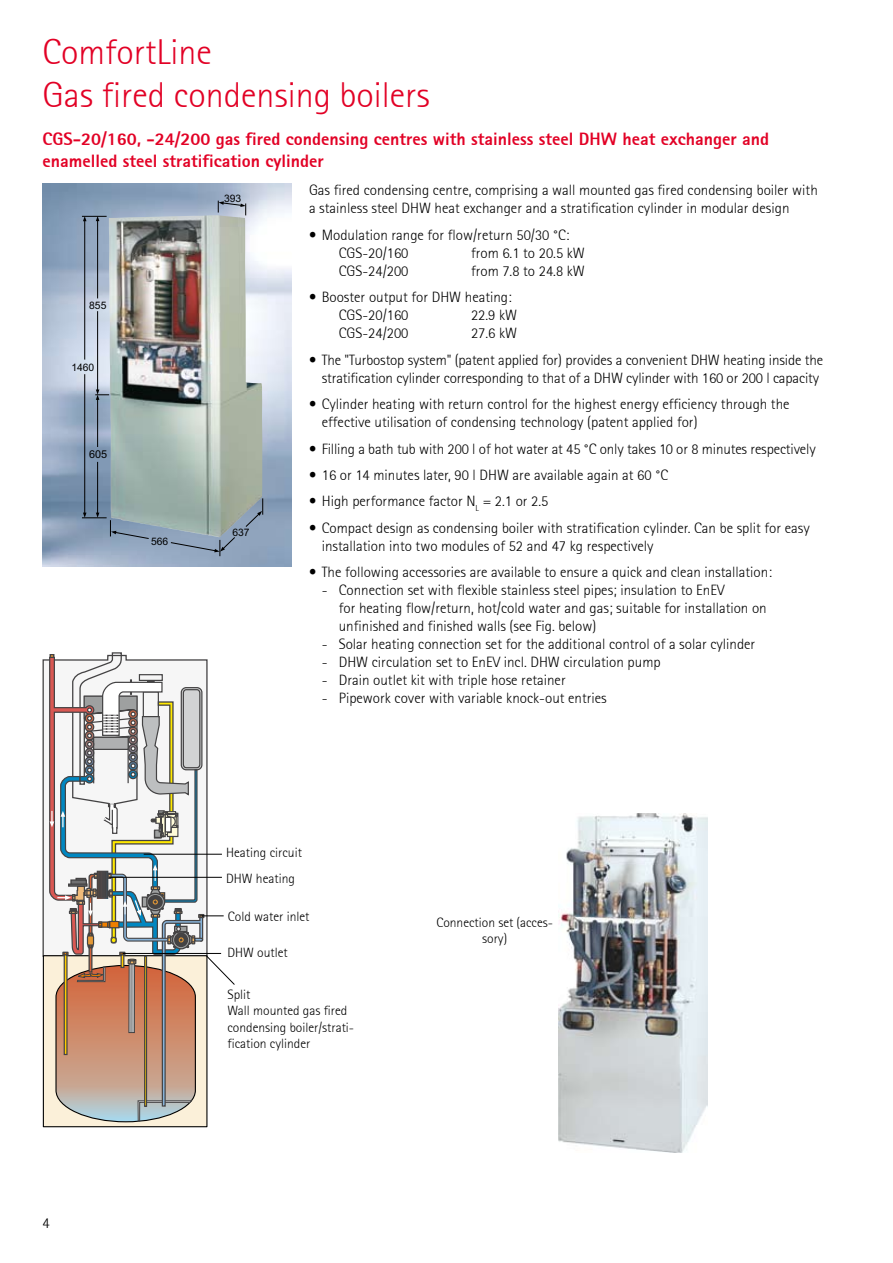
<style>
.page{position:relative;width:893px;height:1263px;background:#fff}
.page>*{position:absolute;margin:0;border:0;box-sizing:border-box;transform-origin:0 0}
.t1{font:36px/43.2px "Rotis Sans Serif Light 45";color:#e20025}
.t2{font:18px/21.6px "Rotis Sans Serif Extra Bold 75";color:#e20025}
.t3{font:15px/18px "Rotis Sans Serif Light 45";color:#000}
.t4{font:13.5px/16.2px "Rotis Sans Serif Light 45";color:#000}
.t5{font:10.8px "Arial";color:#000}
.t6{font:10.35px "Arial";color:#000}
</style>
<div class="page">
<svg style="left:43px;top:659px;width:6px;height:296px"></svg>
<div style="left:43px;top:955px;width:164px;height:172px;background:#fbf0d9;border:1px solid #000"></div>
<svg style="left:49px;top:652px;width:186px;height:471px"></svg>
<img style="left:558px;top:814px;width:149px;height:338px">
<img style="left:43px;top:184px;width:249px;height:383px">
<img style="left:109px;top:215px;width:153px;height:322px">
<hr style="left:84px;top:374px;width:1px;height:140px;background:#000">
<hr style="left:84px;top:220px;width:1px;height:140px;background:#000">
<hr style="left:97px;top:462px;width:1px;height:52px;background:#000">
<hr style="left:97px;top:398px;width:1px;height:49px;background:#000">
<hr style="left:97px;top:311px;width:1px;height:80px;background:#000">
<svg style="left:95px;top:389px;width:14px;height:11px"></svg>
<hr style="left:97px;top:219px;width:1px;height:79px;background:#000">
<svg style="left:82px;top:216px;width:25px;height:5px"></svg>
<svg style="left:82px;top:513px;width:68px;height:26px;background:#8095a8"></svg>
<svg style="left:245px;top:498px;width:18px;height:30px"></svg>
<svg style="left:170px;top:536px;width:66px;height:20px"></svg>
<svg style="left:218px;top:201px;width:28px;height:14px"></svg>
<h1 class="t1" style="left:43px;top:30px;width:389px">ComfortLine<br>Gas fired condensing boilers</h1>
<p class="t2" style="left:43px;top:128px;width:728px">CGS-20/160, -24/200 gas fired condensing centres with stainless steel DHW heat exchanger and enamelled steel stratification cylinder</p>
<p class="t3" style="left:309px;top:181px;width:510px">Gas fired condensing centre, comprising a wall mounted gas fired condensing boiler with a stainless steel DHW heat exchanger and a stratification cylinder in modular design</p>
<p class="t3" style="left:339px;top:226px;width:232px;text-indent:-30px">• Modulation range for flow/return 50/30 °C:<br>CGS-20/160</p>
<p class="t6" style="left:224px;top:191px;width:19px">393</p>
<p class="t3" style="left:471px;top:244px;width:115px">from 6.1 to 20.5 kW</p>
<p class="t6" style="left:89px;top:299px;width:19px">855</p>
<p class="t6" style="left:71px;top:360px;width:25px">1460</p>
<p class="t5" style="left:89px;top:447px;width:20px">605</p>
<p class="t6" style="left:151px;top:534px;width:19px">566</p>
<p class="t6" style="left:232px;top:526px;width:19px">637</p>
<p class="t3" style="left:339px;top:262px;width:71px">CGS-24/200</p>
<p class="t3" style="left:471px;top:262px;width:115px">from 7.8 to 24.8 kW</p>
<p class="t3" style="left:339px;top:288px;width:174px;text-indent:-30px">• Booster output for DHW heating:<br>CGS-20/160</p>
<p class="t3" style="left:471px;top:306px;width:48px">22.9 kW</p>
<p class="t3" style="left:339px;top:324px;width:71px">CGS-24/200</p>
<p class="t3" style="left:471px;top:324px;width:48px">27.6 kW</p>
<p class="t3" style="left:309px;top:350px;width:516px;text-align:center">• The "Turbostop system" (patent applied for) provides a convenient DHW heating inside the stratification cylinder corresponding to that of a DHW cylinder with 160 or 200 l capacity</p>
<p class="t3" style="left:322px;top:395px;width:469px;text-indent:-13px">• Cylinder heating with return control for the highest energy efficiency through the effective utilisation of condensing technology (patent applied for)</p>
<p class="t3" style="left:309px;top:439px;width:508px">• Filling a bath tub with 200 l of hot water at 45 °C only takes 10 or 8 minutes respectively</p>
<p class="t3" style="left:309px;top:466px;width:361px">• 16 or 14 minutes later, 90 l DHW are available again at 60 °C</p>
<p class="t3" style="left:309px;top:492px;width:241px">• High performance factor N<sub>L</sub> = 2.1 or 2.5</p>
<p class="t3" style="left:322px;top:519px;width:489px;text-indent:-13px">• Compact design as condensing boiler with stratification cylinder. Can be split for easy installation into two modules of 52 and 47 kg respectively</p>
<p class="t3" style="left:309px;top:563px;width:464px">• The following accessories are available to ensure a quick and clean installation:</p>
<p class="t3" style="left:339px;top:581px;width:429px;text-indent:-17px">- Connection set with flexible stainless steel pipes; insulation to EnEV<br>for heating flow/return, hot/cold water and gas; suitable for installation on unfinished and finished walls (see Fig. below)</p>
<p class="t3" style="left:322px;top:635px;width:435px">- Solar heating connection set for the additional control of a solar cylinder</p>
<p class="t3" style="left:322px;top:653px;width:340px">- DHW circulation set to EnEV incl. DHW circulation pump</p>
<p class="t3" style="left:322px;top:671px;width:245px">- Drain outlet kit with triple hose retainer</p>
<p class="t3" style="left:322px;top:689px;width:287px">- Pipework cover with variable knock-out entries</p>
<p class="t4" style="left:226px;top:839px;width:77px;line-height:26px">Heating circuit<br>DHW heating</p>
<p class="t4" style="left:228px;top:908px;width:83px">Cold water inlet</p>
<p class="t4" style="left:227px;top:944px;width:62px">DHW outlet</p>
<p class="t4" style="left:227px;top:987px;width:128px">Split<br>Wall mounted gas fired condensing boiler/strati&shy;fication cylinder</p>
<p class="t4" style="left:436px;top:914px;width:118px;text-align:center">Connection set (acces&shy;sory)</p>
<p class="t3" style="left:43px;top:1213px;width:9px">4</p>
</div>
